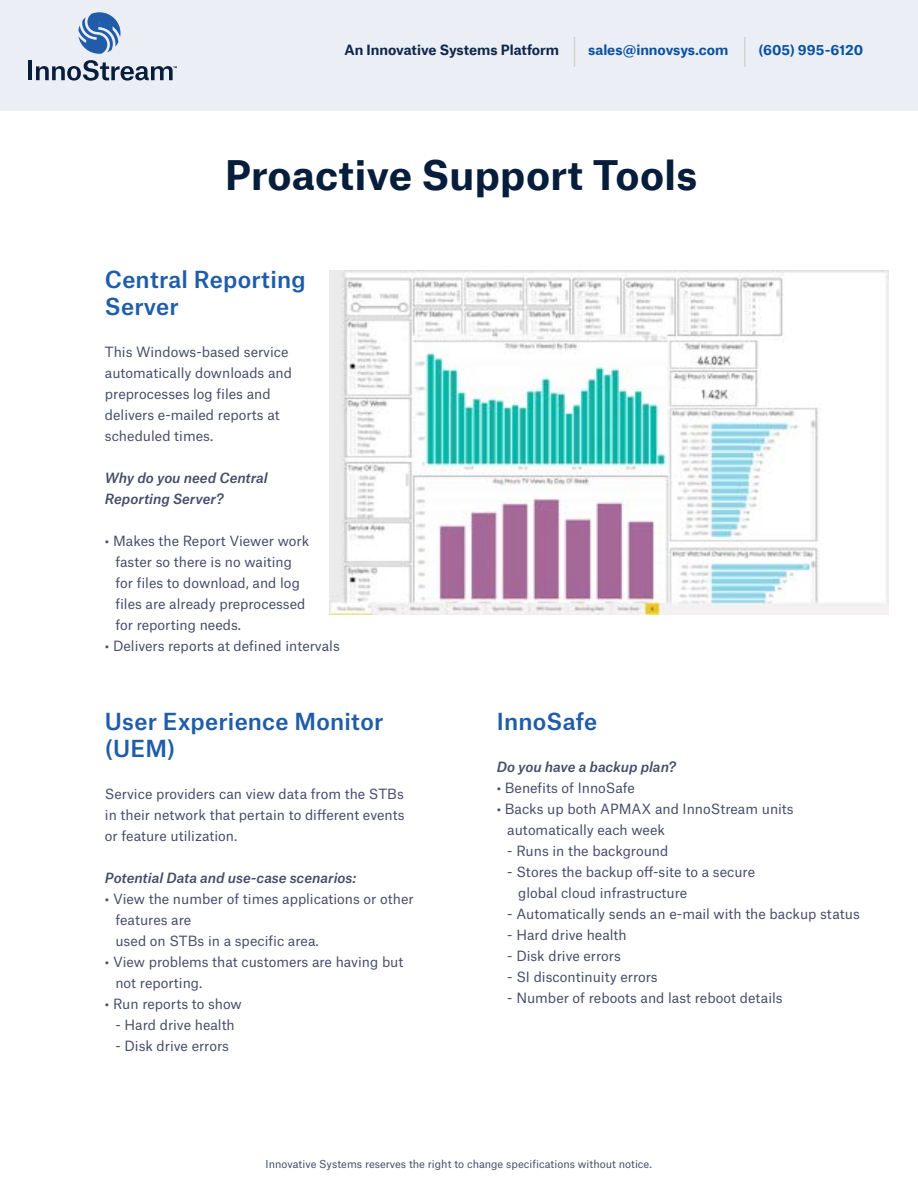
<style>
.page{position:relative;width:918px;height:1188px;background:#fff}
.page>*{position:absolute;margin:0;border:0;box-sizing:border-box;transform-origin:0 0}
.t1{font:700 39px "Atlas Grotesk Web";letter-spacing:.01em;color:#071d3c}
.t2{font:500 22.5px/27px "Atlas Grotesk";letter-spacing:.01em;color:#1f5da9}
.t3{font:13.5px/21px "Atlas Grotesk";color:#464d69}
.t4{font:italic 500 13.5px/21px "Atlas Grotesk";color:#464d69}
.t5{font:700 13.5px "Atlas Grotesk Web";color:#0a52a0}
.t6{font:700 13.5px "Atlas Grotesk Web";color:#11274a}
.t7{font:10.5px "Atlas Grotesk";color:#454d69}
</style>
<div class="page">
<div style="left:0;top:0;width:918px;height:111px;background:#ebeff5"></div>
<svg style="left:78px;top:12px;width:42px;height:42px"></svg>
<hr style="left:29px;top:60px;width:3px;height:20px;background:#081c3c">
<svg style="left:36px;top:60px;width:141px;height:21px"></svg>
<hr style="left:574px;top:37px;width:1px;height:30px;background:#d1d3d2">
<hr style="left:744px;top:37px;width:2px;height:30px;background:#d1d3d2">
<img style="left:330px;top:270px;width:558px;height:345px">
<p class="t6" style="left:344px;top:39px;width:216px">An Innovative Systems Platform</p>
<p class="t5" style="left:588px;top:39px;width:142px">sales@innovsys.com</p>
<p class="t5" style="left:758px;top:39px;width:106px">(605) 995-6120</p>
<h1 class="t1" style="left:225px;top:143px;width:474px">Proactive Support Tools</h1>
<h2 class="t2" style="left:105px;top:264px;width:202px">Central Reporting<br>Server</h2>
<p class="t3" style="left:105px;top:340px;width:189px">This Windows-based service automatically downloads and preprocesses log files and delivers e-mailed reports at scheduled times.</p>
<p class="t4" style="left:105px;top:466px;width:164px">Why do you need Central<br>Reporting Server?</p>
<p class="t3" style="left:115px;top:529px;width:195px;text-indent:-11px">• Makes the Report Viewer work faster so there is no waiting for files to download, and log files are already preprocessed for reporting needs.</p>
<p class="t3" style="left:105px;top:634px;width:236px">• Delivers reports at defined intervals</p>
<h2 class="t2" style="left:105px;top:705px;width:280px">User Experience Monitor (UEM)</h2>
<p class="t3" style="left:105px;top:782px;width:301px;text-align:justify">Service providers can view data from the STBs in their network that pertain to different events or feature utilization.</p>
<p class="t4" style="left:105px;top:866px;width:253px">Potential Data and use-case scenarios:</p>
<p class="t3" style="left:115px;top:887px;width:300px;text-indent:-11px">• View the number of times applications or other features are<br>used on STBs in a specific area.</p>
<p class="t3" style="left:115px;top:950px;width:289px;text-indent:-11px">• View problems that customers are having but not reporting.</p>
<p class="t3" style="left:105px;top:992px;width:138px">• Run reports to show</p>
<p class="t3" style="left:115px;top:1013px;width:121px">- Hard drive health</p>
<p class="t3" style="left:115px;top:1034px;width:115px">- Disk drive errors</p>
<h2 class="t2" style="left:497px;top:705px;width:102px">InnoSafe</h2>
<p class="t4" style="left:497px;top:755px;width:181px">Do you have a backup plan?</p>
<p class="t3" style="left:497px;top:776px;width:140px">• Benefits of InnoSafe</p>
<p class="t3" style="left:507px;top:797px;width:288px;text-indent:-11px">• Backs up both APMAX and InnoStream units automatically each week</p>
<p class="t3" style="left:507px;top:839px;width:163px">- Runs in the background</p>
<p class="t3" style="left:518px;top:860px;width:238px;text-indent:-11px">- Stores the backup off-site to a secure global cloud infrastructure</p>
<p class="t3" style="left:507px;top:902px;width:354px">- Automatically sends an e-mail with the backup status</p>
<p class="t3" style="left:507px;top:923px;width:121px">- Hard drive health</p>
<p class="t3" style="left:507px;top:944px;width:115px">- Disk drive errors</p>
<p class="t3" style="left:507px;top:965px;width:152px">- SI discontinuity errors</p>
<p class="t3" style="left:507px;top:986px;width:277px">- Number of reboots and last reboot details</p>
<p class="t7" style="left:266px;top:1155px;width:388px">Innovative Systems reserves the right to change specifications without notice.</p>
</div>
